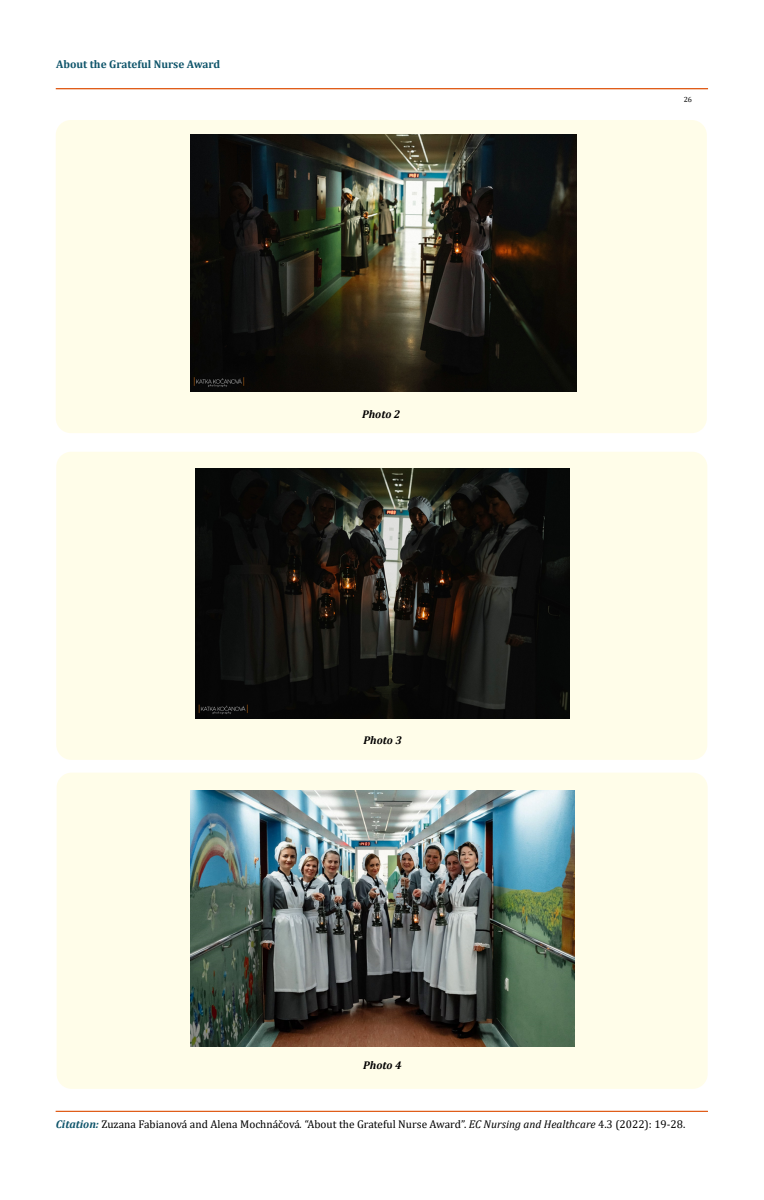
<style>
.page{position:relative;width:764px;height:1200px;background:#fff}
.page>*{position:absolute;margin:0;border:0;box-sizing:border-box;transform-origin:0 0}
.t1{font:11.25px "Cambria";color:#000}
.t2{font:700 11.25px "Cambria";color:#0e546a}
.t3{font:italic 700 11.25px "Cambria";color:#000}
.t4{font:7.5px "Cambria";color:#000}
.s1{font-weight:700;font-style:italic;color:#0e546a}
.s2{font-style:italic}
</style>
<div class="page">
<hr style="left:56px;top:89px;width:651px;height:1px;background:#e05d1a">
<div style="left:56px;top:88px;width:651px;height:1px;border:1px solid #e05d1a"></div>
<div style="left:56px;top:1111px;width:651px;height:1px;border:1px solid #e05d1a"></div>
<div style="left:56px;top:120px;width:651px;height:313px;background:#fffde9;border-radius:15px"></div>
<img style="left:190px;top:134px;width:386px;height:258px">
<div style="left:56px;top:452px;width:651px;height:308px;background:#fffde9;border-radius:15px"></div>
<div style="left:57px;top:773px;width:650px;height:316px;background:#fffde9;border-radius:15px"></div>
<img style="left:196px;top:468px;width:374px;height:250px">
<img style="left:191px;top:790px;width:384px;height:257px">
<p class="t2" style="left:56px;top:56px;width:165px">About the Grateful Nurse Award</p>
<p class="t3" style="left:362px;top:406px;width:40px">Photo 2</p>
<p class="t3" style="left:363px;top:732px;width:40px">Photo 3</p>
<p class="t3" style="left:363px;top:1057px;width:40px">Photo 4</p>
<p class="t4" style="left:684px;top:95px;width:10px">26</p>
<p class="t1" style="left:56px;top:1118px;width:631px"><span class="s1">Citation:</span> Zuzana Fabianová and Alena Mochnáčová<span class="s2">.</span> “About the Grateful Nurse Award”. <span class="s2">EC Nursing and Healthcare</span> 4.3 (2022): 19-28.</p>
</div>
